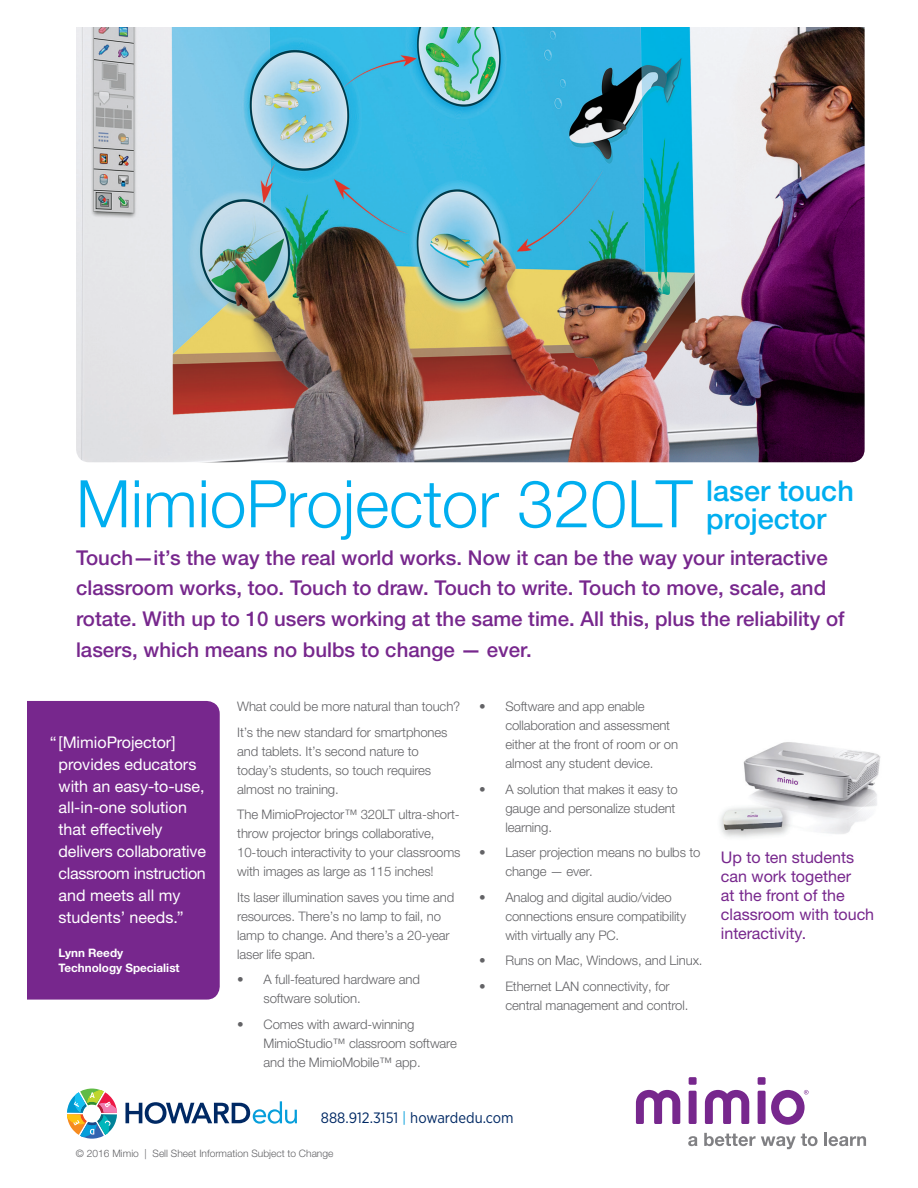
<style>
.page{position:relative;width:918px;height:1188px;background:#fff}
.page>*{position:absolute;margin:0;border:0;box-sizing:border-box;transform-origin:0 0}
.t1{font:300 65.7px "Helvetica Neue LTW1 G";color:#00aeef}
.t2{font:500 28.8px/27.8px "Helvetica Neue LTW1 G";color:#00aeef}
.t3{font:500 20.4px/30.6px "Helvetica Neue LTW1 G";color:#77278d}
.t4{font:16.05px/21.9px "Helvetica Neue LTW1 G";color:#fff}
.t5{font:16.05px/19px "Helvetica Neue LTW1 G";color:#77278d}
.t6{font:15px "Gotham Narrow";color:#002964}
.t7{font:300 13.2px/19px "Helvetica Neue LTW1 G";letter-spacing:-.01em;color:#636366}
.t8{font:700 11.7px/14.5px "Helvetica Neue LTW1 G";color:#fff}
.t9{font:300 10.2px "Helvetica Neue LTW1 G";color:#636366}
.s1{color:#069edb}
</style>
<div class="page">
<img style="left:76px;top:27px;width:789px;height:435px">
<div style="left:27px;top:701px;width:193px;height:299px;background:#77278d"></div>
<svg style="left:636px;top:1090px;width:44px;height:34px"></svg>
<div style="left:689px;top:1091px;width:8px;height:33px;background:#77278d"></div>
<svg style="left:705px;top:1090px;width:44px;height:34px"></svg>
<div style="left:758px;top:1091px;width:8px;height:33px;background:#77278d"></div>
<div style="left:689px;top:1077px;width:8px;height:8px;background:#77278d"></div>
<div style="left:758px;top:1077px;width:8px;height:8px;background:#77278d"></div>
<svg style="left:688px;top:1136px;width:9px;height:10px"></svg>
<svg style="left:704px;top:1133px;width:114px;height:16px"></svg>
<svg style="left:824px;top:1133px;width:42px;height:13px"></svg>
<svg style="left:771px;top:1090px;width:38px;height:35px"></svg>
<img style="left:720px;top:742px;width:161px;height:96px">
<svg style="left:125px;top:1101px;width:172px;height:23px"></svg>
<svg style="left:67px;top:1089px;width:50px;height:50px"></svg>
<h1 class="t1" style="left:76px;top:464px;width:618px">MimioProjector 320LT</h1>
<p class="t3" style="left:76px;top:542px;width:770px">Touch—it’s the way the real world works. Now it can be the way your interactive classroom works, too. Touch to draw. Touch to write. Touch to move, scale, and rotate. With up to 10 users working at the same time. All this, plus the reliability of lasers, which means no bulbs to change — ever.</p>
<h2 class="t2" style="left:706px;top:477px;width:149px">laser touch projector</h2>
<p class="t4" style="left:59px;top:731px;width:149px;text-indent:-9px">“ [MimioProjector] provides educators with an easy-to-use, all-in-one solution that effectively delivers collaborative classroom instruction and meets all my students’ needs.”</p>
<p class="t8" style="left:59px;top:946px;width:123px">Lynn Reedy<br>Technology Specialist</p>
<p class="t7" style="left:237px;top:694px;width:225px;line-height:25.5px">What could be more natural than touch?<br>It’s the new standard for smartphones</p>
<p class="t7" style="left:237px;top:742px;width:196px">and tablets. It’s second nature to today’s students, so touch requires almost no training.</p>
<p class="t7" style="left:237px;top:805px;width:225px">The MimioProjector™ 320LT ultra-short&shy;throw projector brings collaborative, 10-touch interactivity to your classrooms with images as large as 115 inches!</p>
<p class="t7" style="left:237px;top:888px;width:218px">Its laser illumination saves you time and resources. There’s no lamp to fail, no lamp to change. And there’s a 20-year laser life span.</p>
<p class="t7" style="left:264px;top:970px;width:158px;text-indent:-26px">• A full-featured hardware and software solution.</p>
<p class="t7" style="left:264px;top:1015px;width:195px;text-indent:-26px">• Comes with award-winning<br>MimioStudio™ classroom software and the MimioMobile™ app.</p>
<p class="t7" style="left:505px;top:697px;width:174px;text-indent:-26px">• Software and app enable collaboration and assessment either at the front of room or on almost any student device.</p>
<p class="t7" style="left:505px;top:780px;width:174px;text-indent:-26px">• A solution that makes it easy to gauge and personalize student learning.</p>
<p class="t7" style="left:505px;top:843px;width:196px;text-indent:-26px">• Laser projection means no bulbs to change — ever.</p>
<p class="t7" style="left:505px;top:888px;width:182px;text-indent:-26px">• Analog and digital audio/video connections ensure compatibility with virtually any PC.</p>
<p class="t7" style="left:479px;top:951px;width:225px">• Runs on Mac, Windows, and Linux.</p>
<p class="t7" style="left:505px;top:977px;width:185px;text-indent:-26px">• Ethernet LAN connectivity, for central management and control.</p>
<p class="t6" style="left:321px;top:1108px;width:194px">888.912.3151 <span class="s1">|</span> howardedu.com</p>
<p class="t9" style="left:76px;top:1147px;width:259px">© 2016 Mimio | Sell Sheet Information Subject to Change</p>
<p class="t5" style="left:721px;top:848px;width:155px">Up to ten students can work together<br>at the front of the classroom with touch interactivity.</p>
</div>
